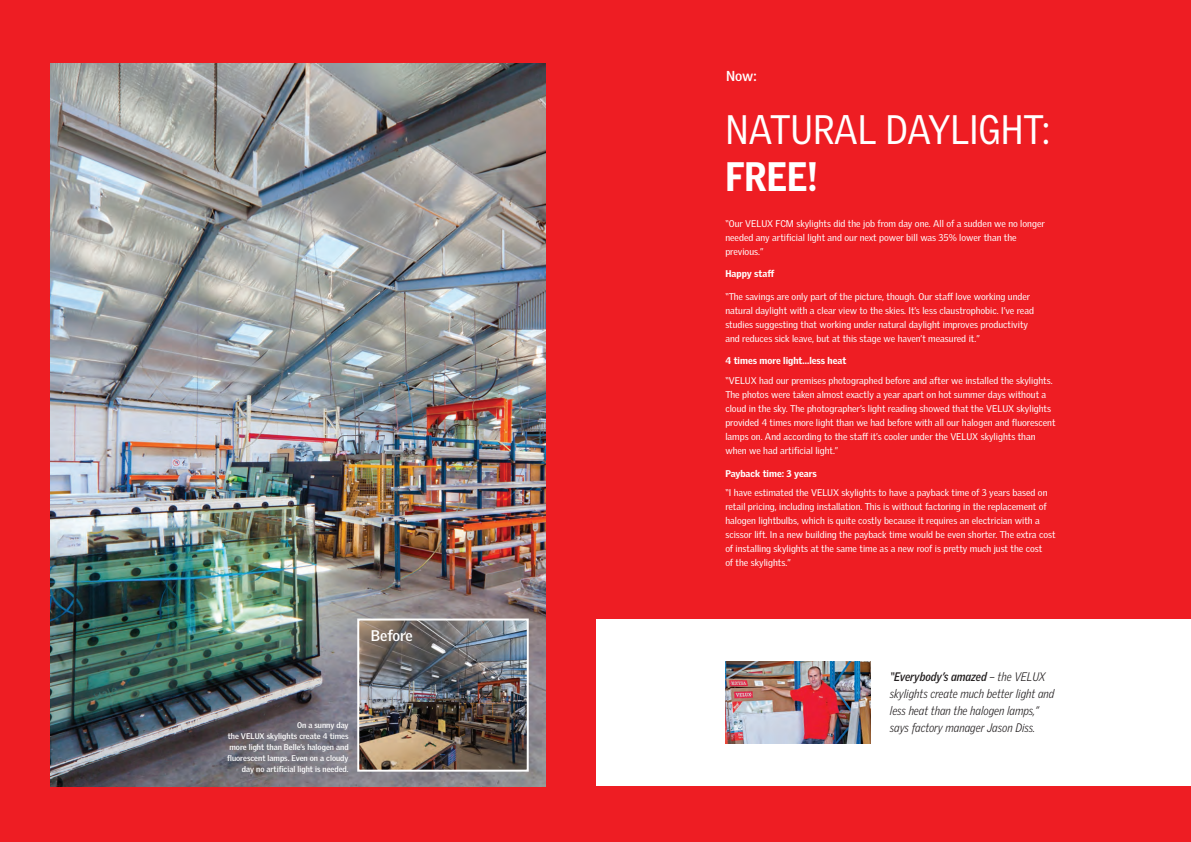
<style>
.page{position:relative;width:1191px;height:842px;background:#fff}
.page>*{position:absolute;margin:0;border:0;box-sizing:border-box;transform-origin:0 0}
.t1{font:40px "Velux Gothic";color:#fff;scale:.9 1}
.t2{font:900 40px "Velux Gothic";color:#fff;scale:.9 1}
.t3{font:700 15px "Velux Gothic";color:#fff}
.t4{font:700 14px "Velux Gothic";color:#fff}
.t5{font:italic 300 12px/17px "Velux Gothic";color:#231f20;scale:.9 1}
.t6{font:9.5px/14px "Velux Gothic";color:#fff}
.t7{font:900 9.5px "Velux Gothic";color:#fff}
.t8{font:700 8px/11px "Velux Gothic";color:#fff;text-align:right}
.s1{font-weight:700}
</style>
<div class="page">
<div style="left:595px;top:786px;width:596px;height:56px;background:#ee1d23"></div>
<div style="left:595px;top:0;width:596px;height:618px;background:#ee1d23"></div>
<img style="left:725px;top:661px;width:145px;height:82px">
<div style="left:0;top:0;width:595px;height:842px;background:#ee1d23"></div>
<img style="left:50px;top:63px;width:495px;height:723px">
<img style="left:356px;top:617px;width:174px;height:156px">
<h2 class="t3" style="left:371px;top:626px;width:44px">Before</h2>
<p class="t8" style="left:227px;top:719px;width:123px">On a sunny day<br>the VELUX skylights create 4 times more light than Belle’s halogen and fluorescent lamps. Even on a cloudy day no artificial light is needed.</p>
<h3 class="t4" style="left:726px;top:68px;width:32px">Now:</h3>
<h1 class="t1" style="left:725px;top:106px;width:362px">Natural Daylight:</h1>
<h1 class="t2" style="left:725px;top:151px;width:104px">FREE!</h1>
<p class="t6" style="left:725px;top:216px;width:321px">“Our VELUX FCM skylights did the job from day one. All of a sudden we no longer needed any artificial light and our next power bill was 35% lower than the previous.”</p>
<p class="t7" style="left:725px;top:268px;width:51px">Happy staff</p>
<p class="t6" style="left:725px;top:289px;width:310px">“The savings are only part of the picture, though. Our staff love working under natural daylight with a clear view to the skies. It’s less claustrophobic. I ’ve read studies suggesting that working under natural daylight improves productivity and reduces sick leave, but at this stage we haven’t measured it.”</p>
<p class="t7" style="left:725px;top:355px;width:122px">4 times more light...less heat</p>
<p class="t6" style="left:725px;top:374px;width:332px">“VELUX had our premises photographed before and after we installed the skylights.<br>The photos were taken almost exactly a year apart on hot summer days without a cloud in the sky. The photographer’s light reading showed that the VELUX skylights provided 4 times more light than we had before with all our halogen and fluorescent lamps on. And according to the staff it’s cooler under the VELUX skylights than when we had artificial light.”</p>
<p class="t7" style="left:725px;top:467px;width:93px">Payback time: 3 years</p>
<p class="t6" style="left:725px;top:486px;width:332px">“I have estimated the VELUX skylights to have a payback time of 3 years based on retail pricing, including installation. This is without factoring in the replacement of halogen lightbulbs, which is quite costly because it requires an electrician with a scissor lift. I n a new building the payback time would be even shorter. The extra cost of installing skylights at the same time as a new roof is pretty much just the cost<br>of the skylights.”</p>
<p class="t5" style="left:890px;top:668px;width:184px"><span class="s1">“Everybody’s amazed</span> – the VELUX skylights create much better light and less heat than the halogen lamps,” says factory manager Jason Diss.</p>
</div>
